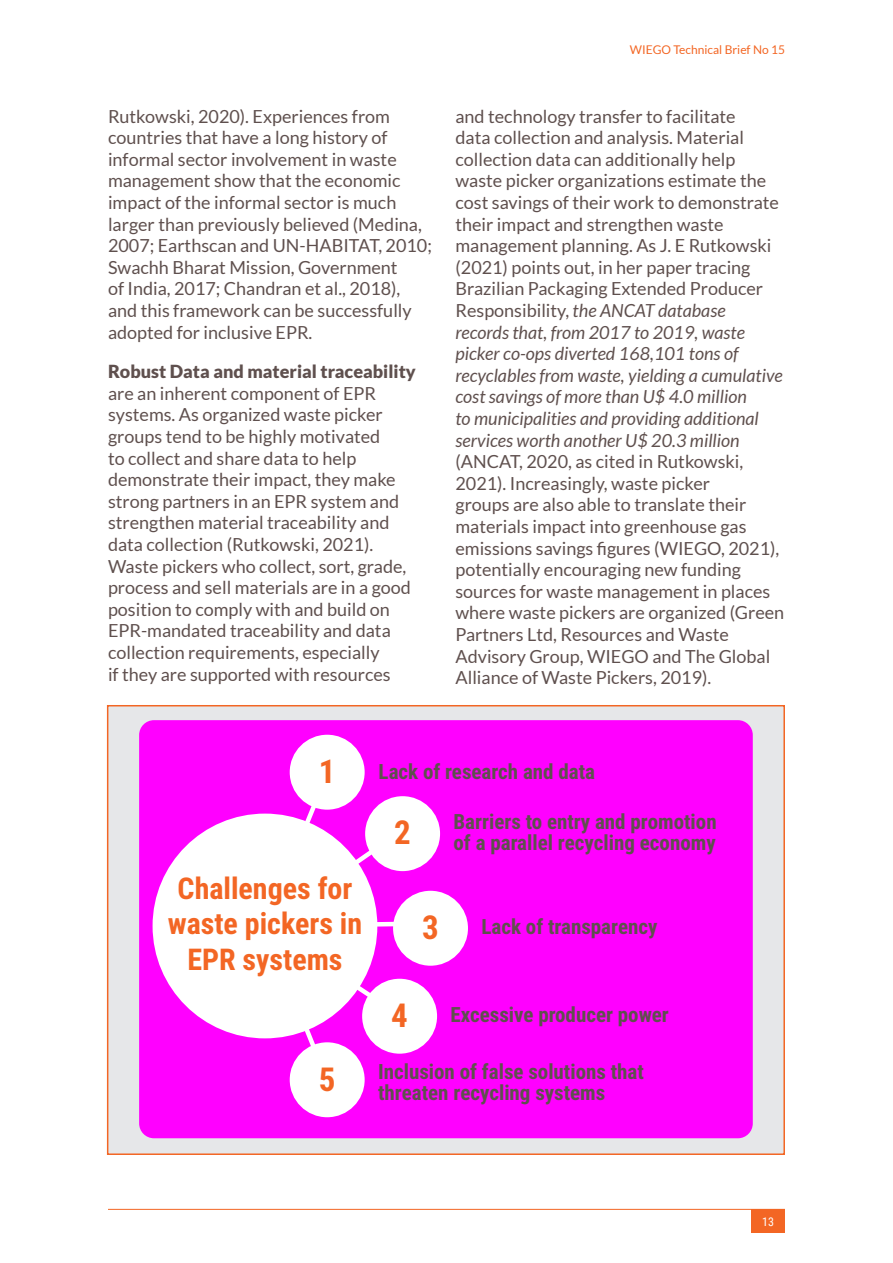
<style>
.page{position:relative;width:893px;height:1263px;background:#fff}
.page>*{position:absolute;margin:0;border:0;box-sizing:border-box;transform-origin:0 0}
.t1{font:700 33px "Roboto Condensed";color:#f36624}
.t2{font:700 30px/36px "Roboto Condensed";color:#f36624;text-align:center}
.t3{font:700 21px/21px "Roboto Condensed";color:#5f504e}
.t4{font:18px/21.6px "Lato";color:#5f504e}
.t5{font:900 18px "Lato";color:#5f504e}
.t6{font:12px "Lato";color:#f36624}
.t7{font:12px "Roboto Condensed";color:#fff}
.s1{font-style:italic}
</style>
<div class="page">
<div style="left:108px;top:706px;width:676px;height:448px;background:#e6e7e9"></div>
<div style="left:139px;top:720px;width:614px;height:418px;background:#f0f;border-radius:15px"></div>
<svg style="left:259px;top:768px;width:175px;height:316px"></svg>
<div style="left:153px;top:814px;width:224px;height:224px;background:#fff;border-radius:50%"></div>
<div style="left:290px;top:735px;width:75px;height:75px;background:#fff;border-radius:50%"></div>
<div style="left:365px;top:796px;width:75px;height:75px;background:#fff;border-radius:50%"></div>
<div style="left:393px;top:891px;width:75px;height:75px;background:#fff;border-radius:50%"></div>
<div style="left:362px;top:979px;width:75px;height:75px;background:#fff;border-radius:50%"></div>
<div style="left:290px;top:1042px;width:75px;height:75px;background:#fff;border-radius:50%"></div>
<div style="left:107px;top:705px;width:678px;height:450px;border:2px solid #f36624"></div>
<div style="left:751px;top:1210px;width:34px;height:23px;background:#f36624"></div>
<hr style="left:108px;top:1209px;width:677px;height:1px;background:#f36624">
<p class="t4" style="left:108px;top:106px;width:325px">Rutkowski, 2020). Experiences from countries that have a long history of informal sector involvement in waste management show that the economic impact of the informal sector is much larger than previously believed (Medina, 2007; Earthscan and UN-HABITAT, 2010; Swachh Bharat Mission, Government<br>of India, 2017; Chandran et al., 2018), and this framework can be successfully adopted for inclusive EPR.</p>
<p class="t5" style="left:108px;top:364px;width:309px">Robust Data and material traceability</p>
<p class="t4" style="left:108px;top:384px;width:304px">are an inherent component of EPR systems. As organized waste picker groups tend to be highly motivated<br>to collect and share data to help demonstrate their impact, they make strong partners in an EPR system and strengthen material traceability and data collection (Rutkowski, 2021).<br>Waste pickers who collect, sort, grade, process and sell materials are in a good position to comply with and build on EPR-mandated traceability and data collection requirements, especially<br>if they are supported with resources</p>
<p class="t6" style="left:630px;top:43px;width:157px">WIEGO Technical Brief No 15</p>
<p class="t4" style="left:455px;top:106px;width:329px">and technology transfer to facilitate<br>data collection and analysis. Material collection data can additionally help waste picker organizations estimate the cost savings of their work to demonstrate their impact and strengthen waste management planning. As J. E Rutkowski (2021) points out, in her paper tracing Brazilian Packaging Extended Producer Responsibility, <span class="s1">the ANCAT database records that, from 2017 to 2019, waste picker co-ops diverted 168,101 tons of recyclables from waste, yielding a cumulative cost savings of more than U$ 4.0 million<br>to municipalities and providing additional services worth another U$ 20.3 million</span></p>
<p class="t4" style="left:455px;top:452px;width:330px">(ANCAT, 2020, as cited in Rutkowski, 2021). Increasingly, waste picker<br>groups are also able to translate their materials impact into greenhouse gas emissions savings figures (WIEGO, 2021), potentially encouraging new funding sources for waste management in places where waste pickers are organized (Green Partners Ltd, Resources and Waste Advisory Group, WIEGO and The Global Alliance of Waste Pickers, 2019).</p>
<h1 class="t1" style="left:319px;top:758px;width:18px">1</h1>
<h2 class="t2" style="left:168px;top:872px;width:196px">Challenges for waste pickers in<br>EPR systems</h2>
<h1 class="t1" style="left:319px;top:1065px;width:18px">5</h1>
<p class="t3" style="left:379px;top:762px;width:218px">Lack of research and data</p>
<p class="t3" style="left:454px;top:813px;width:265px">Barriers to entry and promotion of a parallel recycling economy</p>
<h1 class="t1" style="left:394px;top:819px;width:18px">2</h1>
<h1 class="t1" style="left:422px;top:914px;width:18px">3</h1>
<p class="t3" style="left:481px;top:918px;width:177px">Lack of transparency</p>
<h1 class="t1" style="left:391px;top:1002px;width:18px">4</h1>
<p class="t3" style="left:450px;top:1006px;width:220px">Excessive producer power</p>
<p class="t3" style="left:378px;top:1062px;width:267px">Inclusion of false solutions that threaten recycling systems</p>
<p class="t7" style="left:762px;top:1214px;width:13px">13</p>
</div>
